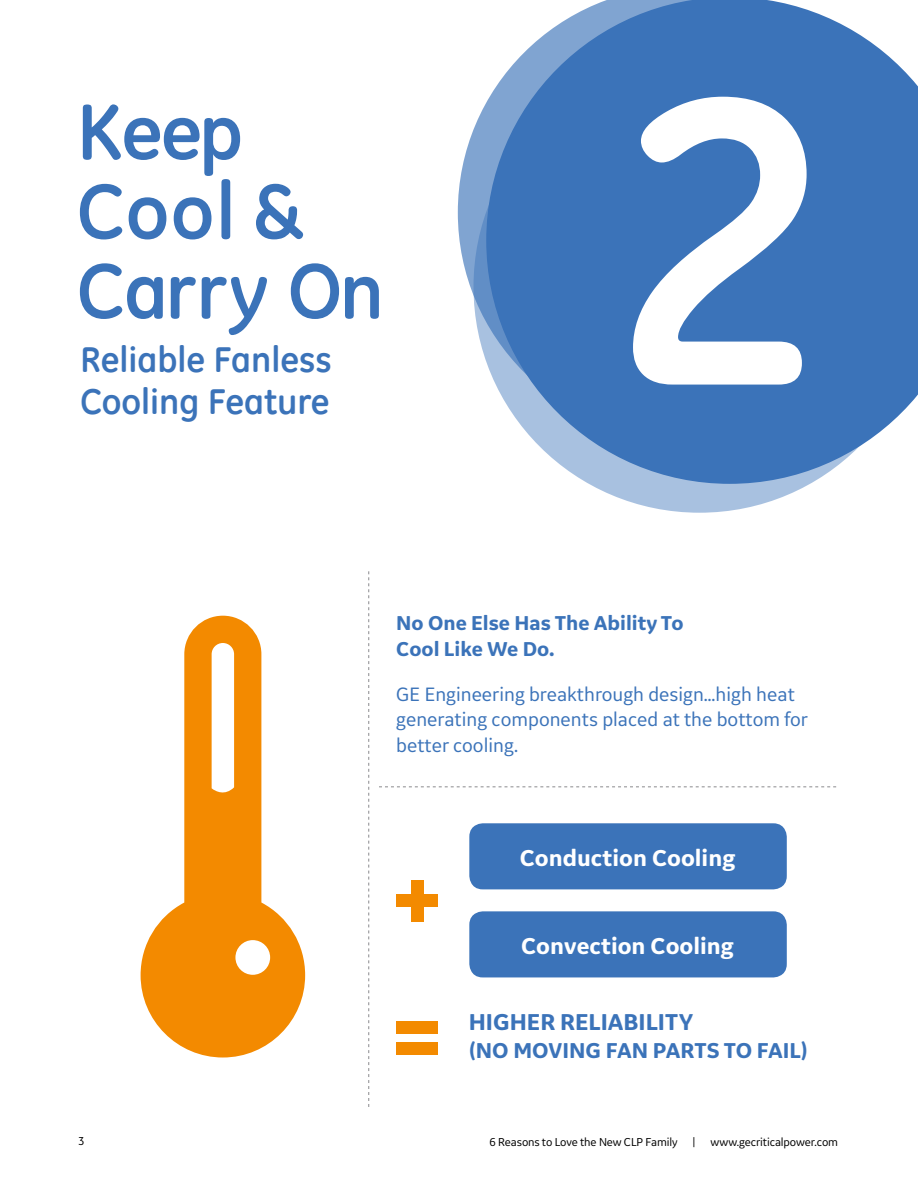
<style>
.page{position:relative;width:918px;height:1188px;background:#fff}
.page>*{position:absolute;margin:0;border:0;box-sizing:border-box;transform-origin:0 0}
.t1{font:700 417.3px "GE Inspira";color:#fff}
.t2{font:700 79.5px/79.5px "GE Inspira";color:#3b73b9}
.t3{font:700 36px/42px "GE Inspira";color:#3b73b9}
.t4{font:700 24px "GE Inspira Sans";color:#fff}
.t5{font:700 24px "GE Inspira Sans";color:#3b73b9}
.t6{font:700 22.5px "GE Inspira Sans";color:#3b73b9}
.t7{font:700 21px/25.5px "GE Inspira Sans";color:#3b73b9}
.t8{font:20.25px/25.5px "GE Inspira Sans";color:#3b73b9}
.t9{font:12px "GE Inspira Sans";letter-spacing:-.01em;color:#000}
</style>
<div class="page">
<div style="left:469px;top:823px;width:318px;height:66px;background:#3b73b9;border-radius:14px"></div>
<div style="left:469px;top:911px;width:318px;height:66px;background:#3b73b9;border-radius:14px"></div>
<div style="left:396px;top:1022px;width:42px;height:12px;background:#f38a00"></div>
<div style="left:396px;top:1042px;width:42px;height:13px;background:#f38a00"></div>
<div style="left:411px;top:880px;width:12px;height:41px;background:#f38a00"></div>
<div style="left:396px;top:894px;width:42px;height:13px;background:#f38a00"></div>
<svg style="left:368px;top:571px;width:1px;height:536px"></svg>
<svg style="left:379px;top:786px;width:457px;height:1px"></svg>
<svg style="left:458px;top:0;width:436px;height:299px"></svg>
<svg style="left:474px;top:61px;width:444px;height:452px;background:#5888c3"></svg>
<svg style="left:141px;top:616px;width:164px;height:442px;fill:#f38a00"></svg>
<h2 class="t2" style="left:76px;top:90px;width:309px">Keep<br>Cool &amp;<br>Carry On</h2>
<h3 class="t3" style="left:80px;top:338px;width:253px">Reliable Fanless<br>Cooling Feature</h3>
<h1 class="t1" style="left:608px;top:-29px;width:223px">2</h1>
<p class="t7" style="left:396px;top:610px;width:289px">No One Else Has The Ability To<br>Cool Like We Do.</p>
<p class="t8" style="left:396px;top:681px;width:413px">GE Engineering breakthrough design…high heat generating components placed at the bottom for better cooling.</p>
<p class="t4" style="left:520px;top:843px;width:217px">Conduction Cooling</p>
<p class="t4" style="left:521px;top:931px;width:214px">Convection Cooling</p>
<p class="t5" style="left:469px;top:1007px;width:226px">HIGHER RELIABILITY</p>
<p class="t6" style="left:469px;top:1037px;width:341px">(NO MOVING FAN PARTS TO FAIL)</p>
<p class="t9" style="left:78px;top:1133px;width:8px">3</p>
<p class="t9" style="left:489px;top:1135px;width:350px">6 Reasons to Love the New CLP Family | www.gecriticalpower.com</p>
</div>
